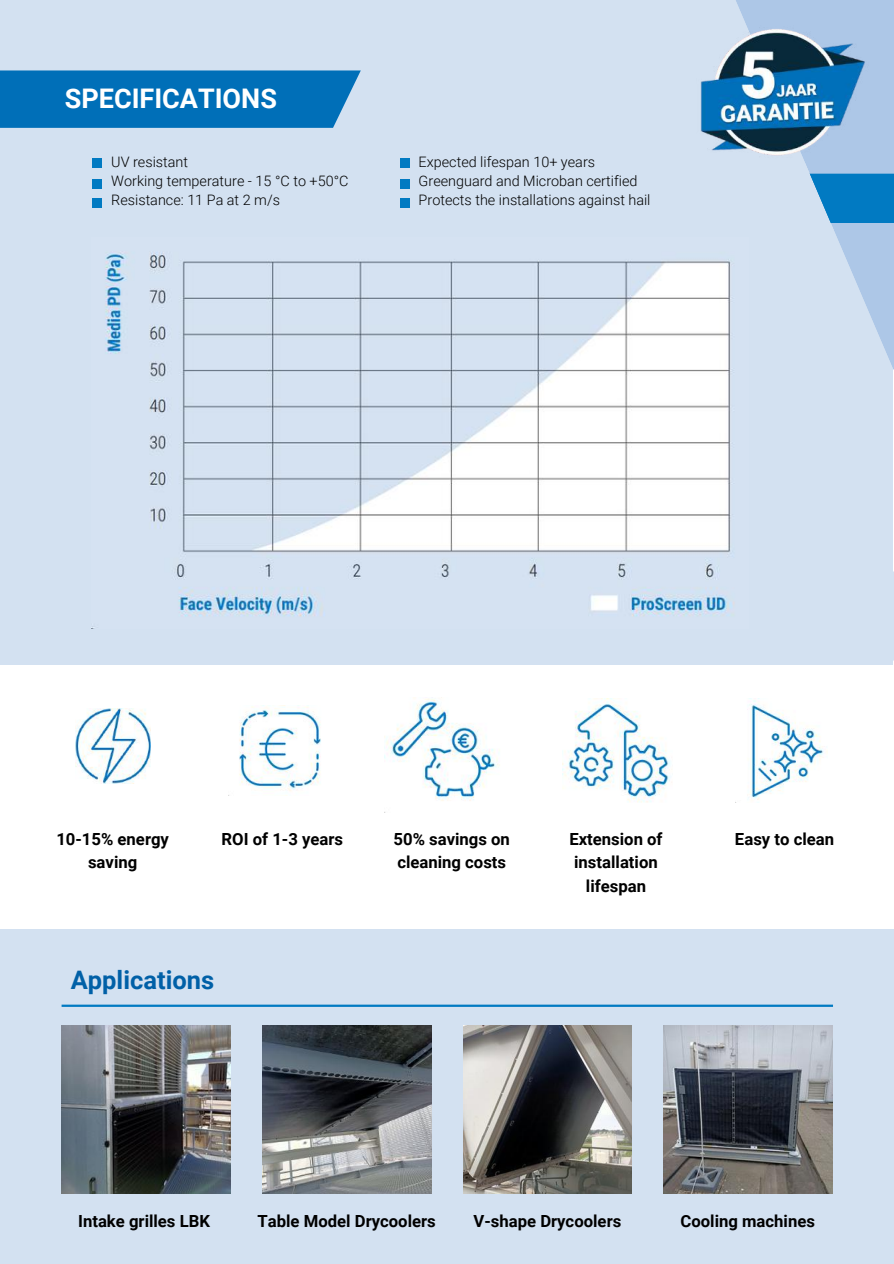
<style>
.page{position:relative;width:894px;height:1264px;background:#fff}
.page>*{position:absolute;margin:0;border:0;box-sizing:border-box;transform-origin:0 0}
.t1{font:700 27px "Roboto";color:#fff}
.t2{font:700 25.5px "Roboto";color:#0060a7}
.t3{font:700 16.65px/23.1px "Roboto";color:#000;text-align:center}
.t4{font:300 14.4px/19.2px "Roboto";color:#000}
</style>
<div class="page">
<div style="left:0;top:0;width:892px;height:665px;background:#d3e1f1"></div>
<div style="left:0;top:929px;width:892px;height:334px;background:#d3e1f1"></div>
<svg style="left:736px;top:0;width:157px;height:370px"></svg>
<div style="left:780px;top:174px;width:113px;height:49px;background:#017ac2"></div>
<svg style="left:747px;top:168px;width:87px;height:87px"></svg>
<img style="left:700px;top:14px;width:177px;height:154px">
<hr style="left:62px;top:1004px;width:770px;height:2px;background:#017ac2">
<img style="left:62px;top:1025px;width:168px;height:168px">
<img style="left:262px;top:1025px;width:169px;height:168px">
<img style="left:463px;top:1025px;width:168px;height:168px">
<img style="left:663px;top:1025px;width:169px;height:168px">
<div style="left:92px;top:158px;width:10px;height:9px;background:#017ac2"></div>
<div style="left:92px;top:179px;width:10px;height:9px;background:#017ac2"></div>
<div style="left:92px;top:198px;width:10px;height:9px;background:#017ac2"></div>
<img style="left:76px;top:709px;width:74px;height:74px">
<img style="left:239px;top:705px;width:82px;height:86px">
<img style="left:384px;top:697px;width:116px;height:104px">
<img style="left:562px;top:698px;width:109px;height:105px">
<img style="left:747px;top:698px;width:77px;height:102px">
<img style="left:92px;top:237px;width:656px;height:392px">
<div style="left:399px;top:158px;width:10px;height:9px;background:#017ac2"></div>
<div style="left:399px;top:179px;width:10px;height:9px;background:#017ac2"></div>
<div style="left:399px;top:198px;width:10px;height:9px;background:#017ac2"></div>
<div style="left:0;top:70px;width:360px;height:58px;background:#006fb8"></div>
<h1 class="t1" style="left:65px;top:83px;width:213px">SPECIFICATIONS</h1>
<p class="t4" style="left:111px;top:152px;width:239px">UV resistant<br>Working temperature - 15 °C to +50°C<br>Resistance: 11 Pa at 2 m/s</p>
<p class="t4" style="left:418px;top:152px;width:233px">Expected lifespan 10+ years<br>Greenguard and Microban certified<br>Protects the installations against hail</p>
<p class="t3" style="left:221px;top:828px;width:123px">ROI of 1-3 years</p>
<p class="t3" style="left:569px;top:828px;width:95px">Extension of installation lifespan</p>
<p class="t3" style="left:734px;top:828px;width:101px">Easy to clean</p>
<p class="t3" style="left:56px;top:828px;width:114px">10-15% energy saving</p>
<p class="t3" style="left:393px;top:828px;width:118px;text-align:left">50% savings on cleaning costs</p>
<h2 class="t2" style="left:71px;top:965px;width:145px">Applications</h2>
<p class="t3" style="left:78px;top:1209px;width:133px">Intake grilles LBK</p>
<p class="t3" style="left:257px;top:1209px;width:180px">Table Model Drycoolers</p>
<p class="t3" style="left:473px;top:1209px;width:149px">V-shape Drycoolers</p>
<p class="t3" style="left:680px;top:1209px;width:136px">Cooling machines</p>
</div>
